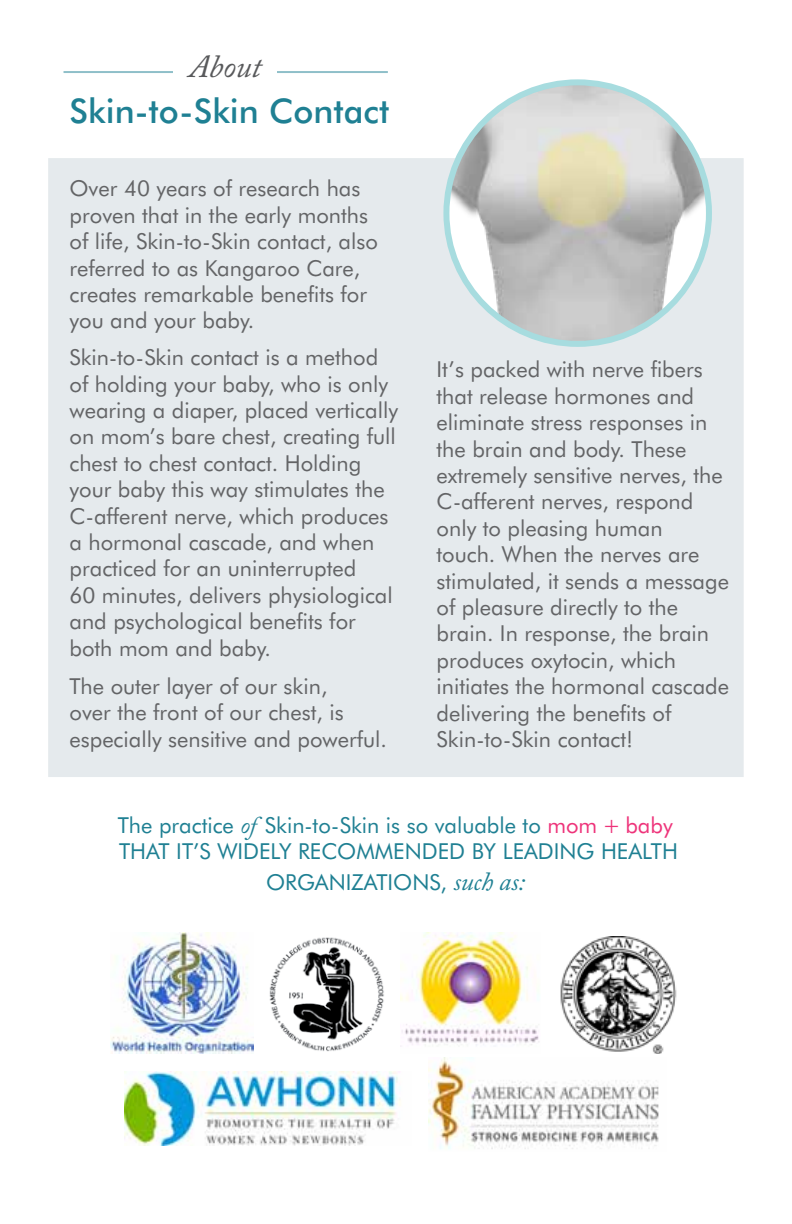
<style>
.page{position:relative;width:792px;height:1224px;background:#fff}
.page>*{position:absolute;margin:0;border:0;box-sizing:border-box;transform-origin:0 0}
.t1{font:500 34px "Futura BT";color:#1f8093}
.t2{font:italic 32px "Adobe Caslon Pro";color:#58595b}
.t3{font:22px/26.4px "Futura BT";color:#636466}
.t4{font:22px/26.4px "Futura BT";color:#1f8093}
.s1{font-family:"Adobe Caslon Pro";font-style:italic;font-size:24px}
.s2{color:#ee337a}
.s3{font-family:"Adobe Caslon Pro";font-style:italic;font-size:26px}
</style>
<div class="page">
<div style="left:48px;top:158px;width:696px;height:619px;background:#e5eaed"></div>
<hr style="left:64px;top:71px;width:324px;height:2px;background:#1f8093">
<div style="left:174px;top:54px;width:103px;height:30px;background:#fff"></div>
<img style="left:124px;top:1072px;width:276px;height:73px">
<img style="left:560px;top:936px;width:117px;height:118px">
<img style="left:269px;top:937px;width:115px;height:115px">
<img style="left:428px;top:1058px;width:231px;height:91px">
<img style="left:110px;top:932px;width:143px;height:122px">
<img style="left:401px;top:932px;width:138px;height:114px">
<img style="left:446px;top:82px;width:263px;height:262px;border-radius:131px">
<div style="left:443px;top:79px;width:269px;height:268px;border:6px solid #a7dcdf;border-radius:50%"></div>
<h2 class="t2" style="left:189px;top:48px;width:74px">About</h2>
<h1 class="t1" style="left:70px;top:91px;width:321px">Skin-to-Skin Contact</h1>
<p class="t3" style="left:70px;top:175px;width:310px">Over 40 years of research has proven that in the early months of life, Skin-to-Skin contact, also referred to as Kangaroo Care, creates remarkable benefits for you and your baby.</p>
<p class="t3" style="left:70px;top:344px;width:330px">Skin-to-Skin contact is a method of holding your baby, who is only wearing a diaper, placed vertically on mom’s bare chest, creating full chest to chest contact. Holding your baby this way stimulates the<br>C-afferent nerve, which produces a hormonal cascade, and when practiced for an uninterrupted<br>60 minutes, delivers physiological and psychological benefits for both mom and baby.</p>
<p class="t3" style="left:70px;top:673px;width:319px">The outer layer of our skin,<br>over the front of our chest, is especially sensitive and powerful.</p>
<p class="t3" style="left:437px;top:356px;width:294px">It’s packed with nerve fibers that release hormones and eliminate stress responses in the brain and body. These extremely sensitive nerves, the<br>C-afferent nerves, respond only to pleasing human<br>touch. When the nerves are stimulated, it sends a message of pleasure directly to the brain. In response, the brain produces oxytocin, which initiates the hormonal cascade delivering the benefits of<br>Skin-to-Skin contact!</p>
<p class="t4" style="left:118px;top:812px;width:562px">The practice <span class="s1">of</span> Skin-to-Skin is so valuable to <span class="s2">mom + baby<br></span>THAT IT’S WIDELY RECOMMENDED BY LEADING HEALTH</p>
<p class="t4" style="left:266px;top:869px;width:261px">ORGANIZATIONS, <span class="s3">such as:</span></p>
</div>
